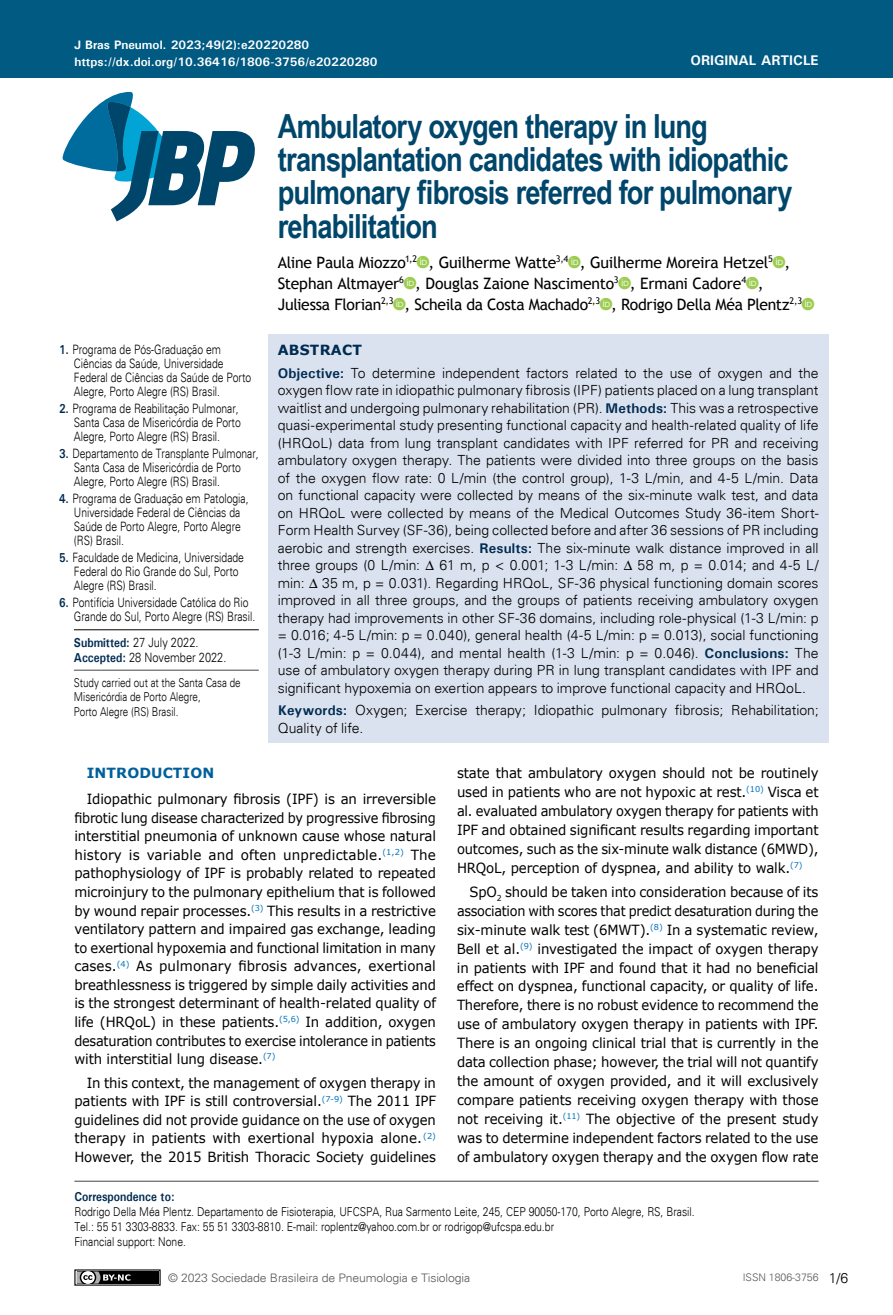
<style>
.page{position:relative;width:893px;height:1315px;background:#fff}
.page>*{position:absolute;margin:0;border:0;box-sizing:border-box;transform-origin:0 0}
.t1{font:700 33.25px/33.2px "Arial Narrow";letter-spacing:-.025em;color:#00466b}
.t2{font:21px "ID font Regular";color:#9dcc52}
.t3{font:15.75px "Trebuchet MS";letter-spacing:-.015em;color:#000}
.t4{font:14px/18.9px "Verdana";letter-spacing:-.01em;color:#000;text-align:justify;scale:.95 1}
.t5{font:300 14px/17.5px "Univers";color:#000;text-align:justify}
.t6{font:700 14px "Univers";color:#fff}
.t7{font:700 14px "Verdana";letter-spacing:.01em;color:#01609a}
.t8{font:700 14px "Verdana";letter-spacing:.015em;color:#002b51}
.t9{font:300 12.95px/14px "Univers";color:#000;scale:.8 1}
.t10{font:300 12.95px/14.9px "Univers";color:#000;scale:.85 1}
.t11{font:700 12.95px "Univers";color:#002b51;scale:.85 1}
.t12{font:300 12.25px/14.7px "Univers";color:#000;scale:.85 1}
.t13{font:700 12.25px "Univers";color:#fff}
.t14{font:300 12.25px/14.7px "Univers";color:#000;scale:.8 1}
.t15{font:300 11.72px "Univers";letter-spacing:-.01em;color:#58595b;scale:1.04 1}
.t16{font:300 10.5px "Univers";color:#58595b}
.s1{font-weight:700;color:#002b51}
.s2{font-family:"ID font Regular";font-size:21px;color:#9dcc52}
.s3{font-family:"Trebuchet MS";font-size:15.75px;color:#000}
</style>
<div class="page">
<div style="left:0;top:0;width:893px;height:78px;background:#005a82"></div>
<svg style="left:62px;top:91px;width:193px;height:130px"></svg>
<div style="left:75px;top:1270px;width:85px;height:15px;background:#000"></div>
<div style="left:74px;top:1269px;width:87px;height:16px;border:1px solid #000"></div>
<svg style="left:74px;top:1269px;width:56px;height:17px"></svg>
<div style="left:268px;top:334px;width:560px;height:408px;background:#dbe2ef"></div>
<hr style="left:74px;top:1180px;width:745px;height:1px;background:#464547">
<hr style="left:74px;top:629px;width:185px;height:1px;background:#000">
<hr style="left:74px;top:670px;width:185px;height:1px;background:#464547">
<p class="t13" style="left:74px;top:37px;width:236px">J Bras Pneumol. 2023;49(2):e20220280</p>
<p class="t13" style="left:74px;top:54px;width:305px">https://dx.doi.org/10.36416/1806-3756/e20220280</p>
<p class="t6" style="left:690px;top:52px;width:130px">ORIGINAL ARTICLE</p>
<p class="t9" style="left:74px;top:342px;width:223px;text-indent:-15px"><span class="s1">1.</span> Programa de Pós-Graduação em Ciências da Saúde, Universidade Federal de Ciências da Saúde de Porto Alegre, Porto Alegre (RS) Brasil.</p>
<p class="t9" style="left:74px;top:401px;width:210px;text-indent:-15px"><span class="s1">2.</span> Programa de Reabilitação Pulmonar,<br>Santa Casa de Misericórdia de Porto<br>Alegre, Porto Alegre (RS) Brasil.</p>
<p class="t9" style="left:74px;top:446px;width:233px;text-indent:-15px"><span class="s1">3.</span> Departamento de Transplante Pulmonar,<br>Santa Casa de Misericórdia de Porto<br>Alegre, Porto Alegre (RS) Brasil.</p>
<p class="t9" style="left:74px;top:491px;width:220px;text-indent:-15px"><span class="s1">4.</span> Programa de Graduação em Patologia,<br>Universidade Federal de Ciências da<br>Saúde de Porto Alegre, Porto Alegre (RS) Brasil.</p>
<p class="t9" style="left:74px;top:550px;width:214px;text-indent:-15px"><span class="s1">5.</span> Faculdade de Medicina, Universidade<br>Federal do Rio Grande do Sul, Porto<br>Alegre (RS) Brasil.</p>
<p class="t9" style="left:74px;top:595px;width:228px;text-indent:-15px"><span class="s1">6.</span> Pontifícia Universidade Católica do Rio<br>Grande do Sul, Porto Alegre (RS) Brasil.</p>
<p class="t10" style="left:74px;top:635px;width:181px"><span class="s1">Submitted:</span> 27 July 2022.<br><span class="s1">Accepted:</span> 28 November 2022.</p>
<p class="t14" style="left:74px;top:675px;width:210px">Study carried out at the Santa Casa de<br>Misericórdia de Porto Alegre,<br>Porto Alegre (RS) Brasil.</p>
<h1 class="t1" style="left:278px;top:108px;width:516px">Ambulatory oxygen therapy in lung transplantation candidates with idiopathic pulmonary fibrosis referred for pulmonary rehabilitation</h1>
<p class="t3" style="left:278px;top:253px;width:497px">Aline Paula Miozzo<sup>1,2</sup><span class="s2">a</span>, Guilherme Watte<sup>3,4</sup><span class="s2">a</span>, Guilherme Moreira Hetzel<sup>5</sup></p>
<h2 class="t2" style="left:773px;top:251px;width:19px">a<span class="s3">,</span></h2>
<p class="t3" style="left:278px;top:274px;width:470px">Stephan Altmayer<sup>6</sup><span class="s2">a</span>, Douglas Zaione Nascimento<sup>3</sup><span class="s2">a</span>, Ermani Cadore<sup>4</sup></p>
<h2 class="t2" style="left:746px;top:272px;width:19px">a<span class="s3">,</span></h2>
<p class="t3" style="left:278px;top:295px;width:526px">Juliessa Florian<sup>2,3</sup><span class="s2">a</span>, Scheila da Costa Machado<sup>2,3</sup><span class="s2">a</span>, Rodrigo Della Méa Plentz<sup>2,3</sup></p>
<h2 class="t2" style="left:802px;top:293px;width:14px">a</h2>
<p class="t8" style="left:278px;top:341px;width:86px">ABSTRACT</p>
<p class="t5" style="left:278px;top:364px;width:542px"><span class="s1">Objective:</span> To determine independent factors related to the use of oxygen and the oxygen flow rate in idiopathic pulmonary fibrosis (IPF) patients placed on a lung transplant waitlist and undergoing pulmonary rehabilitation (PR). <span class="s1">Methods:</span> This was a retrospective quasi-experimental study presenting functional capacity and health-related quality of life (HRQoL) data from lung transplant candidates with IPF referred for PR and receiving ambulatory oxygen therapy. The patients were divided into three groups on the basis of the oxygen flow rate: 0 L/min (the control group), 1-3 L/min, and 4-5 L/min. Data on functional capacity were collected by means of the six-minute walk test, and data on HRQoL were collected by means of the Medical Outcomes Study 36-item Short-Form Health Survey (SF-36), being collected before and after 36 sessions of PR including aerobic and strength exercises. <span class="s1">Results:</span> The six-minute walk distance improved in all three groups (0 L/min: Δ 61 m, p &lt; 0.001; 1-3 L/min: Δ 58 m, p = 0.014; and 4-5 L/ min: Δ 35 m, p = 0.031). Regarding HRQoL, SF-36 physical functioning domain scores improved in all three groups, and the groups of patients receiving ambulatory oxygen therapy had improvements in other SF-36 domains, including role-physical (1-3 L/min: p = 0.016; 4-5 L/min: p = 0.040), general health (4-5 L/min: p = 0.013), social functioning (1-3 L/min: p = 0.044), and mental health (1-3 L/min: p = 0.046). <span class="s1">Conclusions:</span> The use of ambulatory oxygen therapy during PR in lung transplant candidates with IPF and significant hypoxemia on exertion appears to improve functional capacity and HRQoL.</p>
<p class="t5" style="left:278px;top:701px;width:542px"><span class="s1">Keywords:</span> Oxygen; Exercise therapy; Idiopathic pulmonary fibrosis; Rehabilitation;<br>Quality of life.</p>
<p class="t7" style="left:87px;top:764px;width:129px">INTRODUCTION</p>
<p class="t4" style="left:74px;top:790px;width:382px;text-indent:12px">Idiopathic pulmonary fibrosis (IPF) is an irreversible fibrotic lung disease characterized by progressive fibrosing interstitial pneumonia of unknown cause whose natural history is variable and often unpredictable.<sup>(1,2)</sup> The pathophysiology of IPF is probably related to repeated microinjury to the pulmonary epithelium that is followed by wound repair processes.<sup>(3)</sup> This results in a restrictive ventilatory pattern and impaired gas exchange, leading to exertional hypoxemia and functional limitation in many cases.<sup>(4)</sup> As pulmonary fibrosis advances, exertional breathlessness is triggered by simple daily activities and is the strongest determinant of health-related quality of life (HRQoL) in these patients.<sup>(5,6)</sup> In addition, oxygen desaturation contributes to exercise intolerance in patients with interstitial lung disease.<sup>(7)</sup></p>
<p class="t4" style="left:74px;top:1073px;width:382px;text-indent:12px">In this context, the management of oxygen therapy in patients with IPF is still controversial.<sup>(7-9)</sup> The 2011 IPF guidelines did not provide guidance on the use of oxygen therapy in patients with exertional hypoxia alone. <sup>(2)<br></sup>However, the 2015 British Thoracic Society guidelines</p>
<p class="t4" style="left:457px;top:764px;width:382px">state that ambulatory oxygen should not be routinely used in patients who are not hypoxic at rest.<sup>(10)</sup> Visca et al. evaluated ambulatory oxygen therapy for patients with IPF and obtained significant results regarding important outcomes, such as the six-minute walk distance (6MWD), HRQoL, perception of dyspnea, and ability to walk.<sup>(7)</sup></p>
<p class="t4" style="left:457px;top:882px;width:382px;text-indent:12px">SpO<sub>2</sub> should be taken into consideration because of its association with scores that predict desaturation during the six-minute walk test (6MWT).<sup>(8)</sup> In a systematic review, Bell et al.<sup>(9)</sup> investigated the impact of oxygen therapy in patients with IPF and found that it had no beneficial effect on dyspnea, functional capacity, or quality of life.<br>Therefore, there is no robust evidence to recommend the use of ambulatory oxygen therapy in patients with IPF.<br>There is an ongoing clinical trial that is currently in the data collection phase; however, the trial will not quantify the amount of oxygen provided, and it will exclusively compare patients receiving oxygen therapy with those not receiving it.<sup>(11)</sup> The objective of the present study was to determine independent factors related to the use of ambulatory oxygen therapy and the oxygen flow rate</p>
<p class="t11" style="left:74px;top:1189px;width:119px">Correspondence to:</p>
<p class="t12" style="left:74px;top:1204px;width:731px">Rodrigo Della Méa Plentz. Departamento de Fisioterapia, UFCSPA, Rua Sarmento Leite, 245, CEP 90050-170, Porto Alegre, RS, Brasil.<br>Tel.: 55 51 3303-8833. Fax: 55 51 3303-8810. E-mail: roplentz@yahoo.com.br or rodrigop@ufcspa.edu.br<br>Financial support: None.</p>
<p class="t15" style="left:168px;top:1270px;width:292px">© 2023 Sociedade Brasileira de Pneumologia e Tisiologia</p>
<p class="t16" style="left:743px;top:1271px;width:77px">ISSN 1806-3756</p>
<p class="t5" style="left:829px;top:1269px;width:21px">1/6</p>
</div>
